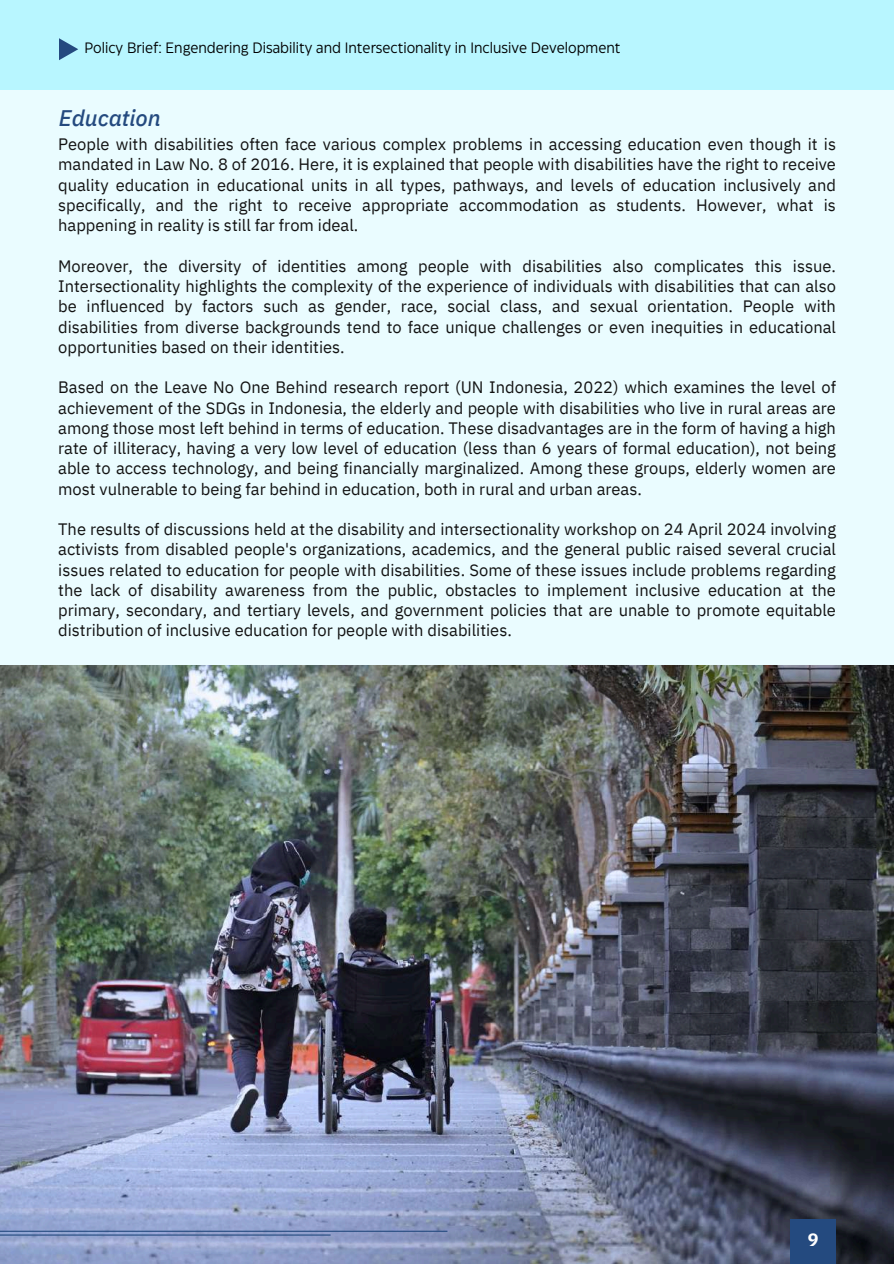
<style>
.page{position:relative;width:894px;height:1264px;background:#fff}
.page>*{position:absolute;margin:0;border:0;box-sizing:border-box;transform-origin:0 0}
.t1{font:italic 500 22.5px "IBM Plex Sans";color:#244a7f}
.t2{font:700 18px "IBM Plex Sans";color:#fff}
.t3{font:16.5px/20.2px "IBM Plex Sans";color:#121212;text-align:justify}
.t4{font:15px "Eastman Grotesque";color:#000}
</style>
<div class="page">
<div style="left:0;top:0;width:893px;height:1263px;background:#eafcff"></div>
<div style="left:0;top:0;width:893px;height:89px;background:#b8f6ff"></div>
<svg style="left:59px;top:38px;width:19px;height:22px"></svg>
<img style="left:0;top:666px;width:893px;height:597px">
<div style="left:790px;top:1219px;width:45px;height:44px;background:#244a7f"></div>
<hr style="left:0;top:1230px;width:447px;height:1px;background:#244a7f">
<hr style="left:0;top:1234px;width:330px;height:1px;background:#244a7f">
<p class="t4" style="left:84px;top:42px;width:537px">Policy Brief: Engendering Disability and Intersectionality in Inclusive Development</p>
<h1 class="t1" style="left:59px;top:103px;width:103px">Education</h1>
<p class="t3" style="left:58px;top:134px;width:779px">People with disabilities often face various complex problems in accessing education even though it is mandated in Law No. 8 of 2016. Here, it is explained that people with disabilities have the right to receive quality education in educational units in all types, pathways, and levels of education inclusively and specifically, and the right to receive appropriate accommodation as students. However, what is happening in reality is still far from ideal.</p>
<p class="t3" style="left:58px;top:255px;width:779px">Moreover, the diversity of identities among people with disabilities also complicates this issue.<br>Intersectionality highlights the complexity of the experience of individuals with disabilities that can also be influenced by factors such as gender, race, social class, and sexual orientation. People with disabilities from diverse backgrounds tend to face unique challenges or even inequities in educational opportunities based on their identities.</p>
<p class="t3" style="left:58px;top:377px;width:779px">Based on the Leave No One Behind research report (UN Indonesia, 2022) which examines the level of achievement of the SDGs in Indonesia, the elderly and people with disabilities who live in rural areas are among those most left behind in terms of education. These disadvantages are in the form of having a high rate of illiteracy, having a very low level of education (less than 6 years of formal education), not being able to access technology, and being financially marginalized. Among these groups, elderly women are most vulnerable to being far behind in education, both in rural and urban areas.</p>
<p class="t3" style="left:58px;top:519px;width:779px">The results of discussions held at the disability and intersectionality workshop on 24 April 2024 involving activists from disabled people's organizations, academics, and the general public raised several crucial issues related to education for people with disabilities. Some of these issues include problems regarding the lack of disability awareness from the public, obstacles to implement inclusive education at the primary, secondary, and tertiary levels, and government policies that are unable to promote equitable distribution of inclusive education for people with disabilities.</p>
<p class="t2" style="left:807px;top:1227px;width:12px">9</p>
</div>
